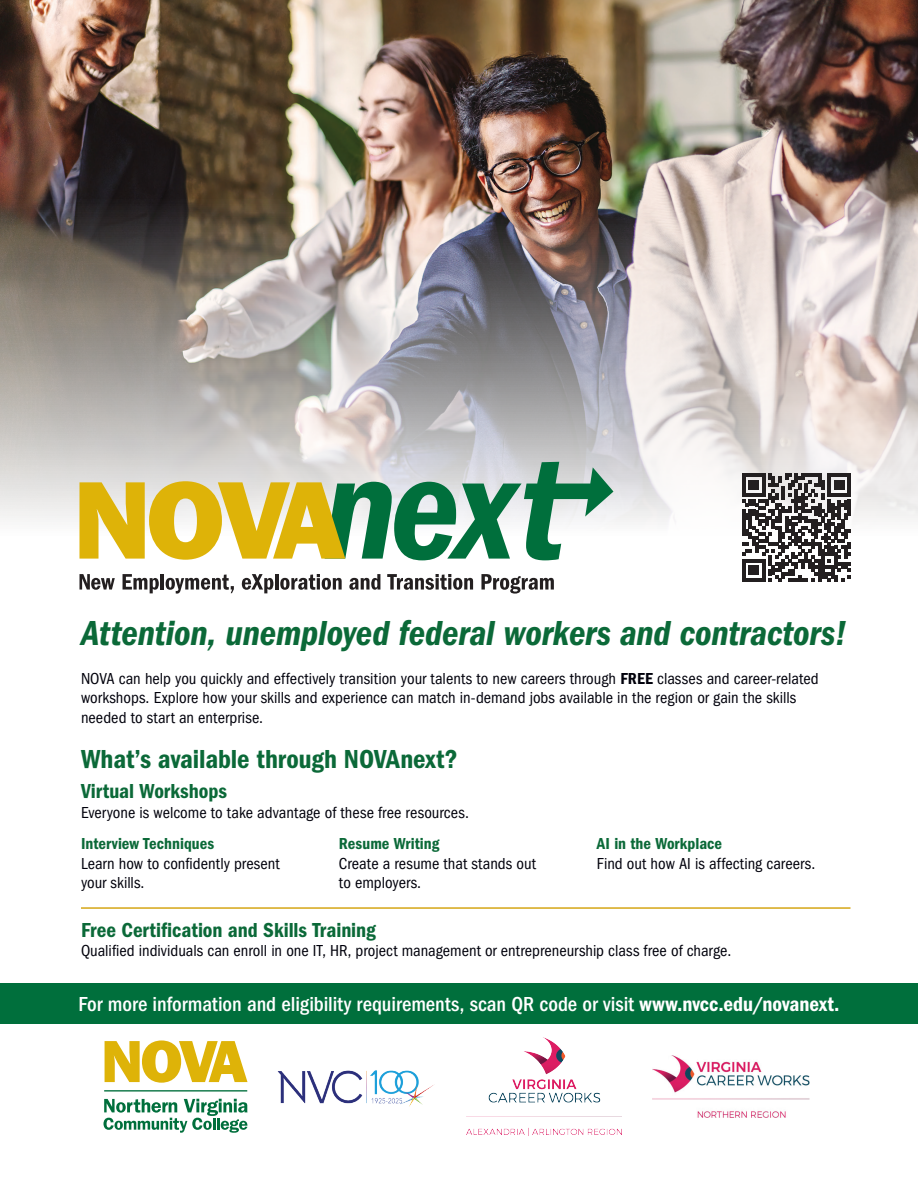
<style>
.page{position:relative;width:918px;height:1188px;background:#fff}
.page>*{position:absolute;margin:0;border:0;box-sizing:border-box;transform-origin:0 0}
.t1{font:36px "ITC Franklin Gothic Std Dm Cd It";letter-spacing:-.005em;color:#0b6938}
.t2{font:27px "ITC Franklin Gothic Std Dm Cd";letter-spacing:-.005em;color:#0b6938}
.t3{font:500 condensed 21px "ITC Franklin Gothic Std";color:#fff}
.t4{font:21px "ITC Franklin Gothic Std Dm Cd";color:#0b6938}
.t5{font:condensed 16.5px/19.5px "ITC Franklin Gothic Std";color:#00000b}
.t6{font:16.5px "ITC Franklin Gothic Std Dm Cd";letter-spacing:.005em;color:#0b6938}
.s1{font-family:"ITC Franklin Gothic Std Dm Cd";font-stretch:normal}
.s2{font-family:"ITC Franklin Gothic Std Dm Cd";font-weight:400;font-stretch:normal}
</style>
<div class="page">
<div style="left:0;top:983px;width:918px;height:41px;background:#006f3c"></div>
<img style="left:0;top:0;width:918px;height:537px">
<img style="left:277px;top:1070px;width:157px;height:37px">
<img style="left:652px;top:1055px;width:158px;height:63px">
<img style="left:466px;top:1037px;width:156px;height:99px">
<svg style="left:104px;top:1099px;width:143px;height:34px"></svg>
<svg style="left:105px;top:1040px;width:142px;height:43px"></svg>
<hr style="left:104px;top:1090px;width:143px;height:2px;background:#006f3c">
<svg style="left:80px;top:462px;width:534px;height:98px"></svg>
<svg style="left:80px;top:574px;width:35px;height:16px"></svg>
<svg style="left:123px;top:574px;width:36px;height:19px"></svg>
<hr style="left:161px;top:574px;width:3px;height:16px;background:#231f20">
<svg style="left:166px;top:575px;width:68px;height:19px"></svg>
<svg style="left:242px;top:574px;width:31px;height:19px"></svg>
<hr style="left:275px;top:574px;width:3px;height:16px;background:#231f20">
<svg style="left:280px;top:574px;width:62px;height:16px"></svg>
<svg style="left:349px;top:574px;width:31px;height:16px"></svg>
<svg style="left:387px;top:574px;width:86px;height:16px"></svg>
<svg style="left:481px;top:574px;width:73px;height:20px"></svg>
<hr style="left:81px;top:907px;width:769px;height:2px;background:#d5a616">
<svg style="left:742px;top:473px;width:109px;height:109px"></svg>
<h1 class="t1" style="left:81px;top:613px;width:767px">Attention, unemployed federal workers and contractors!</h1>
<p class="t5" style="left:81px;top:669px;width:739px">NOVA can help you quickly and effectively transition your talents to new careers through <span class="s1">FREE</span> classes and career-related workshops. Explore how your skills and experience can match in-demand jobs available in the region or gain the skills needed to start an enterprise.</p>
<h2 class="t2" style="left:81px;top:744px;width:378px">What’s available through NOVAnext?</h2>
<p class="t4" style="left:81px;top:779px;width:148px">Virtual Workshops</p>
<p class="t5" style="left:81px;top:803px;width:389px">Everyone is welcome to take advantage of these free resources.</p>
<p class="t6" style="left:81px;top:834px;width:135px">Interview Techniques</p>
<p class="t5" style="left:81px;top:854px;width:200px">Learn how to confidently present your skills.</p>
<p class="t6" style="left:339px;top:834px;width:102px">Resume Writing</p>
<p class="t5" style="left:339px;top:854px;width:199px">Create a resume that stands out to employers.</p>
<p class="t6" style="left:597px;top:834px;width:127px">AI in the Workplace</p>
<p class="t5" style="left:597px;top:854px;width:220px">Find out how AI is affecting careers.</p>
<p class="t4" style="left:81px;top:918px;width:296px">Free Certification and Skills Training</p>
<p class="t5" style="left:81px;top:941px;width:652px">Qualified individuals can enroll in one IT, HR, project management or entrepreneurship class free of charge.</p>
<p class="t3" style="left:78px;top:992px;width:763px">For more information and eligibility requirements, scan QR code or visit <span class="s2">www.nvcc.edu/novanext.</span></p>
</div>
